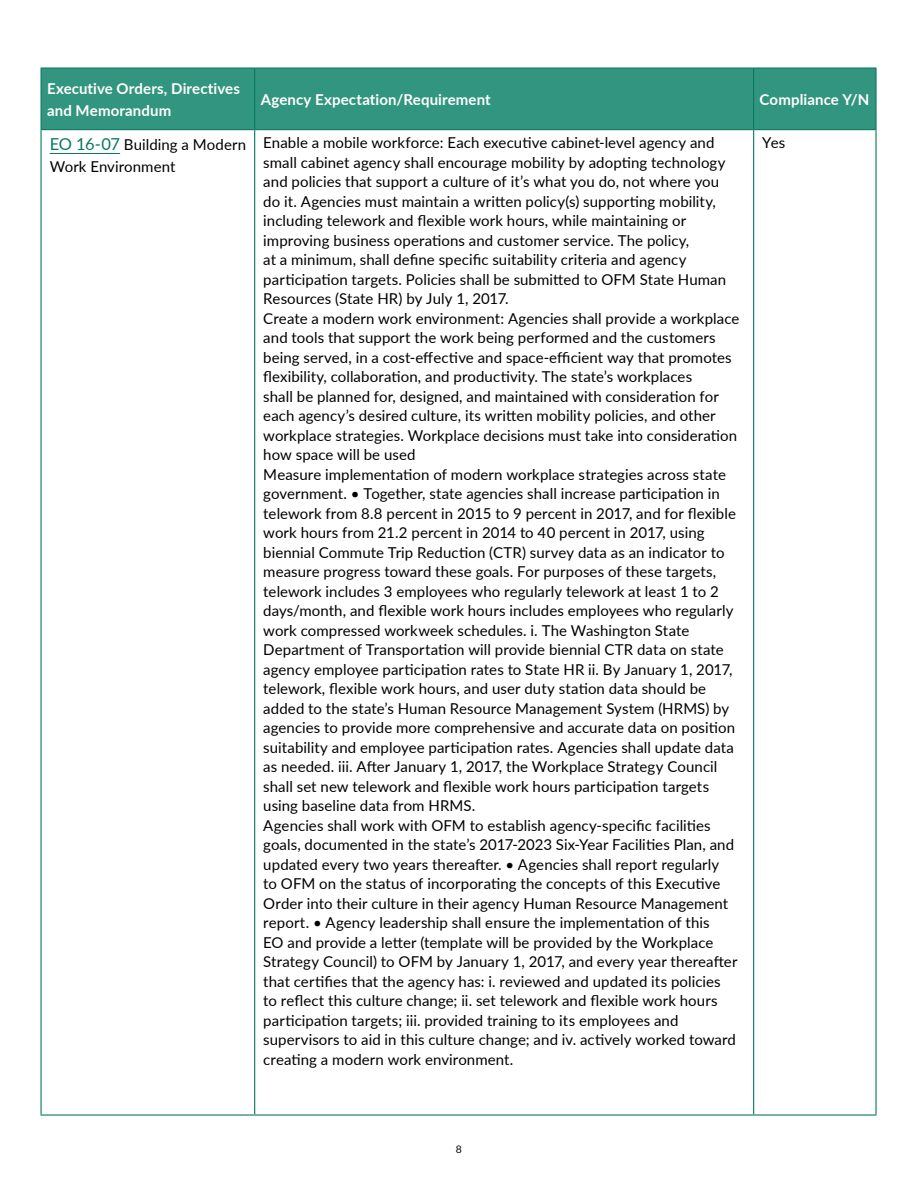
<style>
.page{position:relative;width:918px;height:1188px;background:#fff}
.page>*{position:absolute;margin:0;border:0;box-sizing:border-box;transform-origin:0 0}
.Table_text_10pt{font:15px/19.5px "Lato";letter-spacing:.005em;color:#000}
.TABLE_Head_WHITE{font:700 15px/22.5px "Lato";letter-spacing:.01em;color:#fff}
.t1{font:10.5px "Lato";color:#000}
.s1{font-size:16.5px;color:#0a7960}
</style>
<div class="page">
<div style="left:42px;top:69px;width:833px;height:60px;background:#329580"></div>
<hr style="left:254px;top:69px;width:1px;height:60px;background:#0a7960">
<hr style="left:753px;top:69px;width:1px;height:60px;background:#0a7960">
<hr style="left:254px;top:130px;width:1px;height:984px;background:#0a7960">
<hr style="left:753px;top:130px;width:1px;height:984px;background:#0a7960">
<hr style="left:40px;top:68px;width:215px;height:1px;background:#0a7960">
<hr style="left:40px;top:69px;width:2px;height:60px;background:#0a7960">
<hr style="left:255px;top:68px;width:499px;height:1px;background:#0a7960">
<hr style="left:754px;top:68px;width:123px;height:1px;background:#0a7960">
<hr style="left:875px;top:69px;width:2px;height:60px;background:#0a7960">
<hr style="left:40px;top:129px;width:215px;height:1px;background:#0a7960">
<hr style="left:255px;top:129px;width:499px;height:1px;background:#0a7960">
<hr style="left:754px;top:129px;width:123px;height:1px;background:#0a7960">
<hr style="left:40px;top:130px;width:2px;height:984px;background:#0a7960">
<hr style="left:875px;top:130px;width:2px;height:984px;background:#0a7960">
<hr style="left:40px;top:1114px;width:215px;height:2px;background:#0a7960">
<hr style="left:255px;top:1114px;width:499px;height:2px;background:#0a7960">
<hr style="left:754px;top:1114px;width:123px;height:2px;background:#0a7960">
<hr style="left:50px;top:153px;width:70px;height:1px;background:#0a7960">
<p class="TABLE_Head_WHITE" style="left:47px;top:76px;width:194px">Executive Orders, Directives and Memorandum</p>
<p class="TABLE_Head_WHITE" style="left:261px;top:88px;width:232px">Agency Expectation/Requirement</p>
<p class="TABLE_Head_WHITE" style="left:760px;top:88px;width:111px">Compliance Y/N</p>
<p class="Table_text_10pt" style="left:50px;top:132px;width:198px;line-height:22.5px"><span class="s1">EO 16-07</span> Building a Modern<br>Work Environment</p>
<p class="Table_text_10pt" style="left:263px;top:133px;width:464px">Enable a mobile workforce: Each executive cabinet-level agency and small cabinet agency shall encourage mobility by adopting technology and policies that support a culture of it’s what you do, not where you do it. Agencies must maintain a written policy(s) supporting mobility, including telework and flexible work hours, while maintaining or improving business operations and customer service. The policy,<br>at a minimum, shall define specific suitability criteria and agency participation targets. Policies shall be submitted to OFM State Human Resources (State HR) by July 1, 2017.</p>
<p class="Table_text_10pt" style="left:263px;top:308px;width:478px">Create a modern work environment: Agencies shall provide a workplace and tools that support the work being performed and the customers being served, in a cost-effective and space-efficient way that promotes flexibility, collaboration, and productivity. The state’s workplaces<br>shall be planned for, designed, and maintained with consideration for each agency’s desired culture, its written mobility policies, and other workplace strategies. Workplace decisions must take into consideration how space will be used</p>
<p class="Table_text_10pt" style="left:263px;top:464px;width:474px">Measure implementation of modern workplace strategies across state government. • Together, state agencies shall increase participation in telework from 8.8 percent in 2015 to 9 percent in 2017, and for flexible work hours from 21.2 percent in 2014 to 40 percent in 2017, using biennial Commute Trip Reduction (CTR) survey data as an indicator to measure progress toward these goals. For purposes of these targets, telework includes 3 employees who regularly telework at least 1 to 2 days/month, and flexible work hours includes employees who regularly work compressed workweek schedules. i. The Washington State Department of Transportation will provide biennial CTR data on state agency employee participation rates to State HR ii. By January 1, 2017, telework, flexible work hours, and user duty station data should be added to the state’s Human Resource Management System (HRMS) by agencies to provide more comprehensive and accurate data on position suitability and employee participation rates. Agencies shall update data as needed. iii. After January 1, 2017, the Workplace Strategy Council shall set new telework and flexible work hours participation targets using baseline data from HRMS.</p>
<p class="Table_text_10pt" style="left:263px;top:815px;width:476px">Agencies shall work with OFM to establish agency-specific facilities goals, documented in the state’s 2017-2023 Six-Year Facilities Plan, and updated every two years thereafter. • Agencies shall report regularly<br>to OFM on the status of incorporating the concepts of this Executive Order into their culture in their agency Human Resource Management report. • Agency leadership shall ensure the implementation of this<br>EO and provide a letter (template will be provided by the Workplace Strategy Council) to OFM by January 1, 2017, and every year thereafter that certifies that the agency has: i. reviewed and updated its policies to reflect this culture change; ii. set telework and flexible work hours participation targets; iii. provided training to its employees and supervisors to aid in this culture change; and iv. actively worked toward creating a modern work environment.</p>
<p class="Table_text_10pt" style="left:762px;top:133px;width:24px">Yes</p>
<p class="t1" style="left:456px;top:1142px;width:8px">8</p>
</div>
